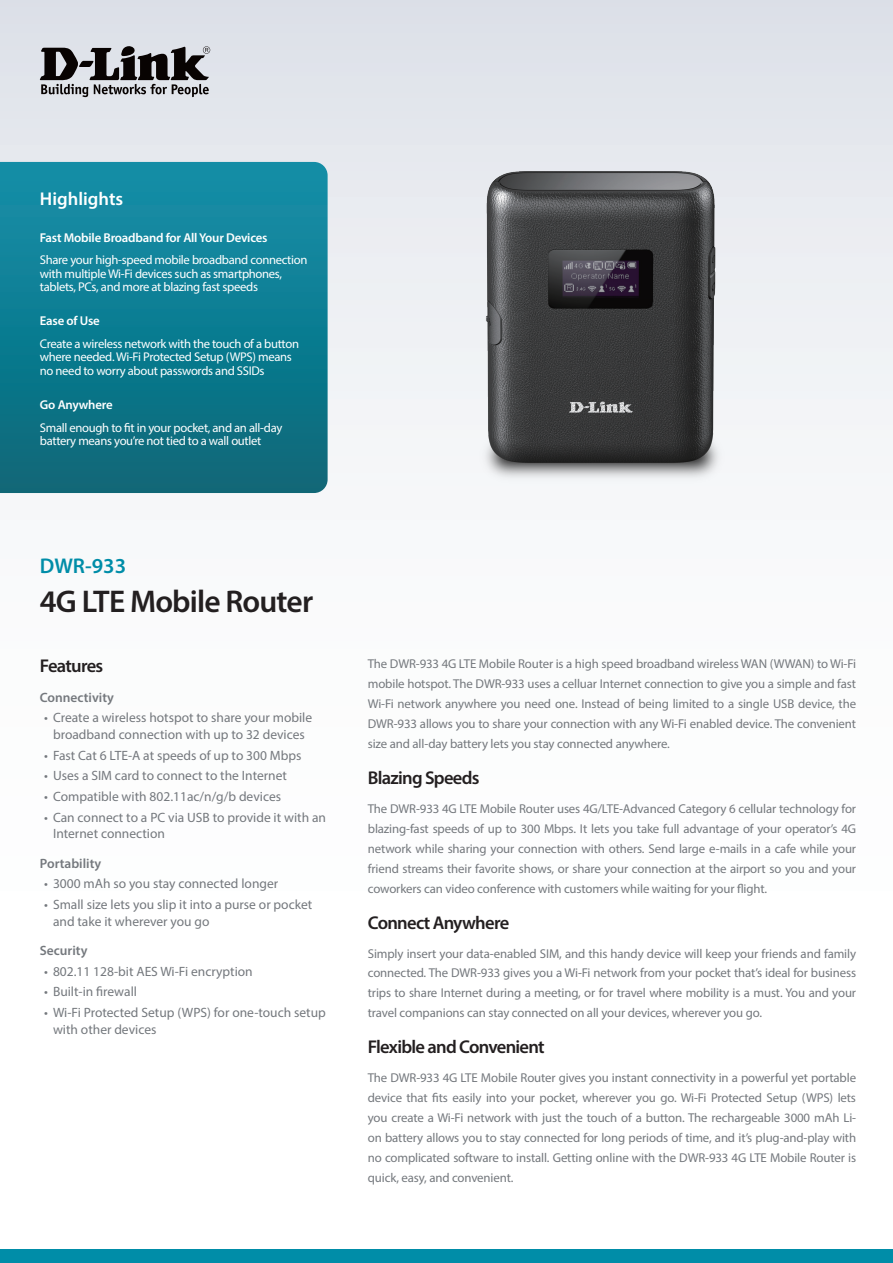
<style>
.page{position:relative;width:893px;height:1263px;background:#fff}
.page>*{position:absolute;margin:0;border:0;box-sizing:border-box;transform-origin:0 0}
.t1{font:600 31.5px "Myriad Pro";letter-spacing:-.025em;color:#231f20}
.t2{font:600 21.3px "Myriad Pro";color:#008da8}
.t3{font:600 18.6px "Myriad Pro";letter-spacing:-.04em;color:#231f20}
.t4{font:600 18.6px "Myriad Pro";color:#fff}
.t5{font:13.5px/16.5px "Myriad Pro";color:#74787d}
.t6{font:600 13.5px "Myriad Pro";color:#74787d}
.t7{font:12.9px/20px "Myriad Pro";letter-spacing:-.01em;color:#74787d;text-align:justify}
.t8{font:600 12.9px "Myriad Pro";letter-spacing:-.015em;color:#fff}
.t9{font:12.6px/13.5px "Myriad Pro";letter-spacing:-.025em;color:#fff}
</style>
<div class="page">
<div style="left:0;top:0;width:893px;height:1084px;background:linear-gradient(to bottom,#e3e6ec,#fff)"></div>
<div style="left:0;top:1249px;width:893px;height:14px;background:#008da8"></div>
<svg style="left:0;top:162px;width:328px;height:331px;background:#0f7c90"></svg>
<svg style="left:40px;top:46px;width:170px;height:51px;background:#807f83"></svg>
<img style="left:479px;top:171px;width:245px;height:312px">
<h3 class="t4" style="left:40px;top:187px;width:85px">Highlights</h3>
<p class="t8" style="left:40px;top:229px;width:229px">Fast Mobile Broadband for All Your Devices</p>
<p class="t9" style="left:40px;top:253px;width:269px">Share your high-speed mobile broadband connection with multiple Wi-Fi devices such as smartphones, tablets, PCs, and more at blazing fast speeds</p>
<p class="t8" style="left:40px;top:313px;width:61px">Ease of Use</p>
<p class="t9" style="left:40px;top:337px;width:261px">Create a wireless network with the touch of a button where needed. Wi-Fi Protected Setup (WPS) means no need to worry about passwords and SSIDs</p>
<p class="t8" style="left:40px;top:397px;width:74px">Go Anywhere</p>
<p class="t9" style="left:40px;top:421px;width:244px">Small enough to fit in your pocket, and an all-day battery means you’re not tied to a wall outlet</p>
<h2 class="t2" style="left:40px;top:552px;width:88px">DWR-933</h2>
<h1 class="t1" style="left:40px;top:582px;width:275px">4G LTE Mobile Router</h1>
<h3 class="t3" style="left:40px;top:654px;width:65px">Features</h3>
<p class="t6" style="left:40px;top:688px;width:76px">Connectivity</p>
<p class="t5" style="left:44px;top:709px;width:270px;text-align:center">• Create a wireless hotspot to share your mobile broadband connection with up to 32 devices</p>
<p class="t5" style="left:44px;top:747px;width:259px">• Fast Cat 6 LTE-A at speeds of up to 300 Mbps</p>
<p class="t5" style="left:44px;top:767px;width:244px">• Uses a SIM card to connect to the Internet</p>
<p class="t5" style="left:44px;top:788px;width:239px">• Compatible with 802.11ac/n/g/b devices</p>
<p class="t5" style="left:53px;top:809px;width:275px;text-indent:-9px">• Can connect to a PC via USB to provide it with an<br>Internet connection</p>
<p class="t6" style="left:40px;top:854px;width:63px">Portability</p>
<p class="t5" style="left:44px;top:875px;width:236px">• 3000 mAh so you stay connected longer</p>
<p class="t5" style="left:53px;top:896px;width:261px;text-indent:-9px">• Small size lets you slip it into a purse or pocket and take it wherever you go</p>
<p class="t6" style="left:40px;top:942px;width:49px">Security</p>
<p class="t5" style="left:44px;top:963px;width:210px">• 802.11 128-bit AES Wi-Fi encryption</p>
<p class="t5" style="left:44px;top:983px;width:94px">• Built-in firewall</p>
<p class="t5" style="left:53px;top:1004px;width:274px;text-indent:-9px">• Wi-Fi Protected Setup (WPS) for one-touch setup with other devices</p>
<p class="t7" style="left:368px;top:654px;width:490px">The DWR-933 4G LTE Mobile Router is a high speed broadband wireless WAN (WWAN) to Wi-Fi mobile hotspot. The DWR-933 uses a celluar Internet connection to give you a simple and fast Wi-Fi network anywhere you need one. Instead of being limited to a single USB device, the DWR-933 allows you to share your connection with any Wi-Fi enabled device. The convenient size and all-day battery lets you stay connected anywhere.</p>
<h3 class="t3" style="left:368px;top:766px;width:113px">Blazing Speeds</h3>
<p class="t7" style="left:368px;top:798px;width:490px">The DWR-933 4G LTE Mobile Router uses 4G/LTE-Advanced Category 6 cellular technology for blazing-fast speeds of up to 300 Mbps. It lets you take full advantage of your operator’s 4G network while sharing your connection with others. Send large e-mails in a cafe while your friend streams their favorite shows, or share your connection at the airport so you and your coworkers can video conference with customers while waiting for your flight.</p>
<h3 class="t3" style="left:368px;top:910px;width:143px">Connect Anywhere</h3>
<p class="t7" style="left:368px;top:943px;width:490px">Simply insert your data-enabled SIM, and this handy device will keep your friends and family connected. The DWR-933 gives you a Wi-Fi network from your pocket that’s ideal for business trips to share Internet during a meeting, or for travel where mobility is a must. You and your travel companions can stay connected on all your devices, wherever you go.</p>
<h3 class="t3" style="left:368px;top:1035px;width:178px">Flexible and Convenient</h3>
<p class="t7" style="left:368px;top:1068px;width:490px">The DWR-933 4G LTE Mobile Router gives you instant connectivity in a powerful yet portable device that fits easily into your pocket, wherever you go. Wi-Fi Protected Setup (WPS) lets you create a Wi-Fi network with just the touch of a button. The rechargeable 3000 mAh Li&shy;on battery allows you to stay connected for long periods of time, and it’s plug-and-play with no complicated software to install. Getting online with the DWR-933 4G LTE Mobile Router is quick, easy, and convenient.</p>
</div>
